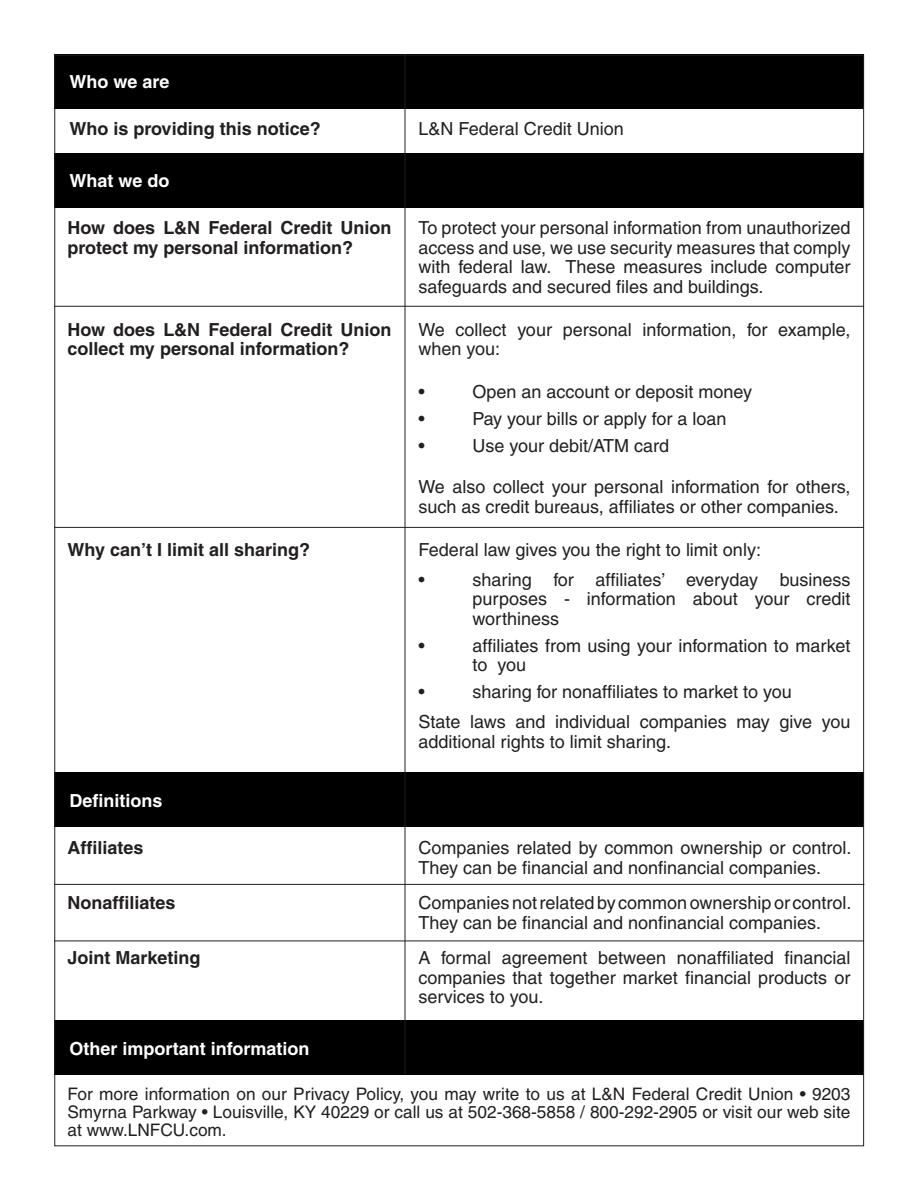
<style>
.page{position:relative;width:918px;height:1188px;background:#fff}
.page>*{position:absolute;margin:0;border:0;box-sizing:border-box;transform-origin:0 0}
.t1{font:18px/19.5px "Helvetica";color:#231f20}
.t2{font:700 18px/19.5px "Helvetica";color:#231f20}
.t3{font:700 18px "Helvetica";color:#fff}
.t4{font:17.25px/18px "Helvetica";color:#231f20;text-align:justify}
</style>
<div class="page">
<div style="left:54px;top:153px;width:810px;height:55px;background:#000"></div>
<div style="left:54px;top:773px;width:810px;height:54px;background:#000"></div>
<div style="left:54px;top:1020px;width:810px;height:55px;background:#000"></div>
<div style="left:54px;top:54px;width:810px;height:55px;background:#000"></div>
<hr style="left:405px;top:54px;width:1px;height:1021px;background:#231f20">
<hr style="left:54px;top:306px;width:810px;height:1px;background:#231f20">
<hr style="left:54px;top:527px;width:810px;height:1px;background:#231f20">
<hr style="left:54px;top:884px;width:810px;height:1px;background:#231f20">
<hr style="left:54px;top:941px;width:810px;height:1px;background:#231f20">
<p class="t3" style="left:69px;top:71px;width:102px">Who we are</p>
<p class="t2" style="left:69px;top:119px;width:253px">Who is providing this notice?</p>
<p class="t1" style="left:419px;top:119px;width:207px">L&amp;N Federal Credit Union</p>
<p class="t3" style="left:69px;top:170px;width:102px">What we do</p>
<p class="t2" style="left:68px;top:218px;width:325px">How does L&amp;N Federal Credit Union protect my personal information?</p>
<p class="t1" style="left:419px;top:218px;width:434px;text-align:justify">To protect your personal information from unauthorized access and use, we use security measures that comply with federal law. These measures include computer safeguards and secured files and buildings.</p>
<p class="t2" style="left:68px;top:319px;width:325px">How does L&amp;N Federal Credit Union collect my personal information?</p>
<p class="t1" style="left:419px;top:320px;width:433px">We collect your personal information, for example, when you:</p>
<p class="t1" style="left:419px;top:382px;width:8px">•</p>
<p class="t1" style="left:473px;top:382px;width:281px">Open an account or deposit money</p>
<p class="t1" style="left:419px;top:409px;width:8px">•</p>
<p class="t1" style="left:473px;top:409px;width:255px">Pay your bills or apply for a loan</p>
<p class="t1" style="left:419px;top:436px;width:8px">•</p>
<p class="t1" style="left:473px;top:436px;width:198px">Use your debit/ATM card</p>
<p class="t1" style="left:419px;top:477px;width:433px">We also collect your personal information for others, such as credit bureaus, affiliates or other companies.</p>
<p class="t2" style="left:68px;top:539px;width:244px">Why can’t I limit all sharing?</p>
<p class="t1" style="left:419px;top:534px;width:344px;line-height:30px">Federal law gives you the right to limit only: •</p>
<p class="t1" style="left:472px;top:570px;width:380px;text-align:justify">sharing for affiliates’ everyday business purposes - information about your credit worthiness</p>
<p class="t1" style="left:418px;top:636px;width:8px">•</p>
<p class="t1" style="left:472px;top:636px;width:379px">affiliates from using your information to market to you</p>
<p class="t1" style="left:418px;top:682px;width:8px">•</p>
<p class="t1" style="left:418px;top:677px;width:433px;line-height:30px;text-align:center">sharing for nonaffiliates to market to you<br>State laws and individual companies may give you</p>
<p class="t1" style="left:418px;top:732px;width:254px">additional rights to limit sharing.</p>
<p class="t3" style="left:69px;top:790px;width:95px">Definitions</p>
<p class="t2" style="left:68px;top:838px;width:78px">Affiliates</p>
<p class="t1" style="left:418px;top:838px;width:435px">Companies related by common ownership or control.<br>They can be financial and nonfinancial companies.</p>
<p class="t2" style="left:67px;top:893px;width:110px">Nonaffiliates</p>
<p class="t1" style="left:418px;top:893px;width:435px">Companies notrelated by common ownership or control.<br>They can be financial and nonfinancial companies.</p>
<p class="t2" style="left:67px;top:948px;width:135px">Joint Marketing</p>
<p class="t1" style="left:418px;top:948px;width:434px;text-align:justify">A formal agreement between nonaffiliated financial companies that together market financial products or services to you.</p>
<p class="t3" style="left:69px;top:1037px;width:242px">Other important information</p>
<p class="t4" style="left:67px;top:1085px;width:785px">For more information on our Privacy Policy, you may write to us at L&amp;N Federal Credit Union • 9203<br>Smyrna Parkway • Louisville, KY 40229 or call us at 502-368-5858 / 800-292-2905 or visit our web site at www.LNFCU.com.</p>
</div>
